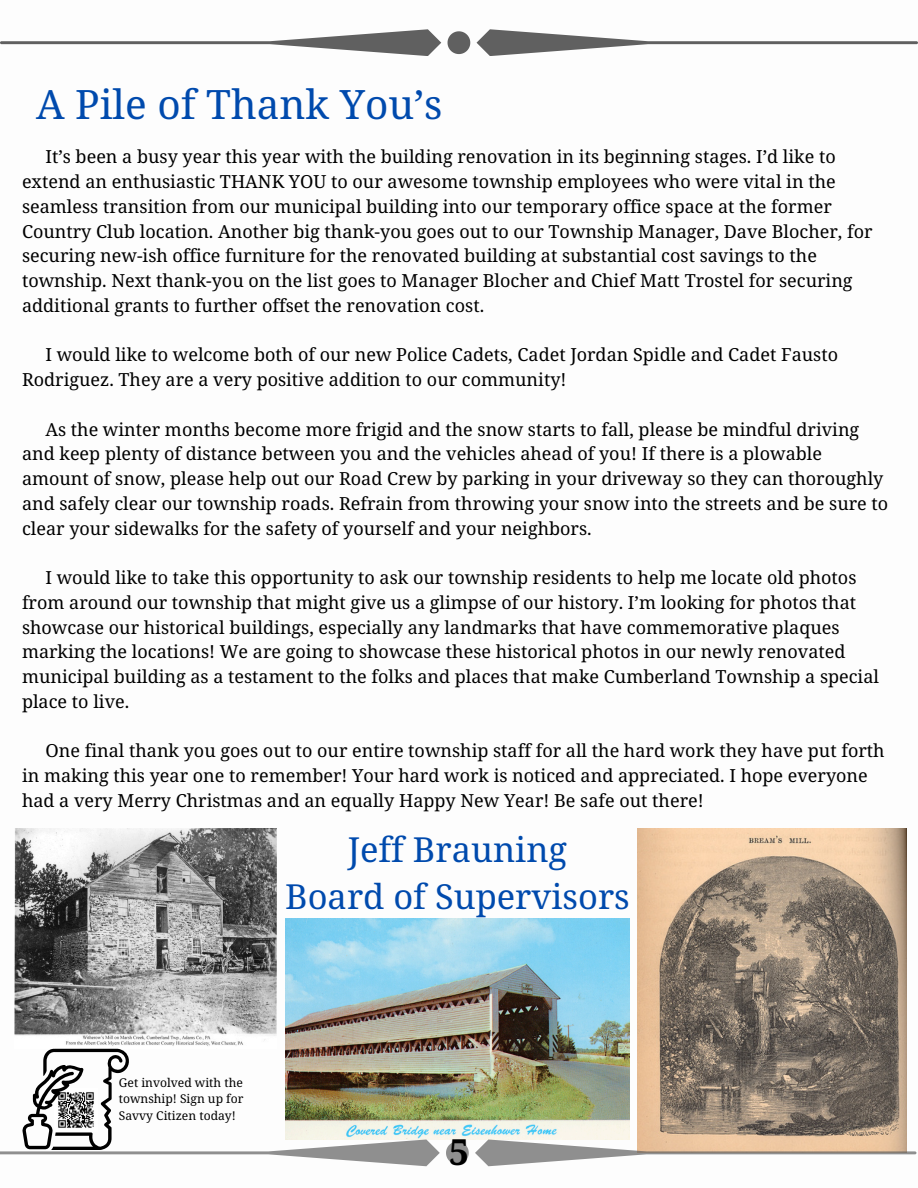
<style>
.page{position:relative;width:918px;height:1188px;background:#fff}
.page>*{position:absolute;margin:0;border:0;box-sizing:border-box;transform-origin:0 0}
.t1{font:40.5px "Noto Serif Ethiopic";color:#004aad}
.t2{font:700 36px "Noto Serif Ethiopic";color:#000}
.t3{font:34.5px/47.2px "Noto Serif Ethiopic";color:#004aad;text-align:center}
.t4{font:18px/24.8px "Noto Serif Ethiopic";color:#000}
.t5{font:12.15px/16.2px "Noto Serif Ethiopic";color:#000;text-align:justify}
</style>
<div class="page">
<svg style="left:477px;top:29px;width:441px;height:27px"></svg>
<svg style="left:0;top:29px;width:441px;height:27px"></svg>
<svg style="left:448px;top:31px;width:22px;height:23px"></svg>
<img style="left:285px;top:919px;width:344px;height:220px">
<img style="left:14px;top:828px;width:262px;height:221px">
<img style="left:638px;top:828px;width:269px;height:311px">
<svg style="left:475px;top:1139px;width:441px;height:27px"></svg>
<svg style="left:446px;top:1142px;width:23px;height:22px"></svg>
<img style="left:0;top:1049px;width:440px;height:117px">
<p class="t1" style="left:36px;top:76px;width:408px">A Pile of Thank You’s</p>
<p class="t4" style="left:22px;top:144px;width:852px;text-indent:23px">It’s been a busy year this year with the building renovation in its beginning stages. I’d like to extend an enthusiastic THANK YOU to our awesome township employees who were vital in the seamless transition from our municipal building into our temporary office space at the former Country Club location. Another big thank-you goes out to our Township Manager, Dave Blocher, for securing new-ish office furniture for the renovated building at substantial cost savings to the township. Next thank-you on the list goes to Manager Blocher and Chief Matt Trostel for securing additional grants to further offset the renovation cost.</p>
<h1 class="t4" style="left:22px;top:342px;width:818px;text-indent:23px">I would like to welcome both of our new Police Cadets, Cadet Jordan Spidle and Cadet Fausto<br>Rodriguez. They are a very positive addition to our community!</h1>
<h3 class="t4" style="left:22px;top:416px;width:868px;text-indent:23px">As the winter months become more frigid and the snow starts to fall, please be mindful driving and keep plenty of distance between you and the vehicles ahead of you! If there is a plowable amount of snow, please help out our Road Crew by parking in your driveway so they can thoroughly and safely clear our township roads. Refrain from throwing your snow into the streets and be sure to clear your sidewalks for the safety of yourself and your neighbors.</h3>
<h3 class="t4" style="left:22px;top:565px;width:859px;text-indent:23px">I would like to take this opportunity to ask our township residents to help me locate old photos from around our township that might give us a glimpse of our history. I’m looking for photos that showcase our historical buildings, especially any landmarks that have commemorative plaques marking the locations! We are going to showcase these historical photos in our newly renovated municipal building as a testament to the folks and places that make Cumberland Township a special place to live.</h3>
<h3 class="t4" style="left:22px;top:738px;width:864px;text-indent:23px">One final thank you goes out to our entire township staff for all the hard work they have put forth in making this year one to remember! Your hard work is noticed and appreciated. I hope everyone had a very Merry Christmas and an equally Happy New Year! Be safe out there!</h3>
<h3 class="t3" style="left:285px;top:825px;width:346px">Jeff Brauning<br>Board of Supervisors</h3>
<h2 class="t5" style="left:119px;top:1074px;width:126px">Get involved with the township! Sign up for Savvy Citizen today!</h2>
<h3 class="t2" style="left:449px;top:1127px;width:22px">5</h3>
</div>
